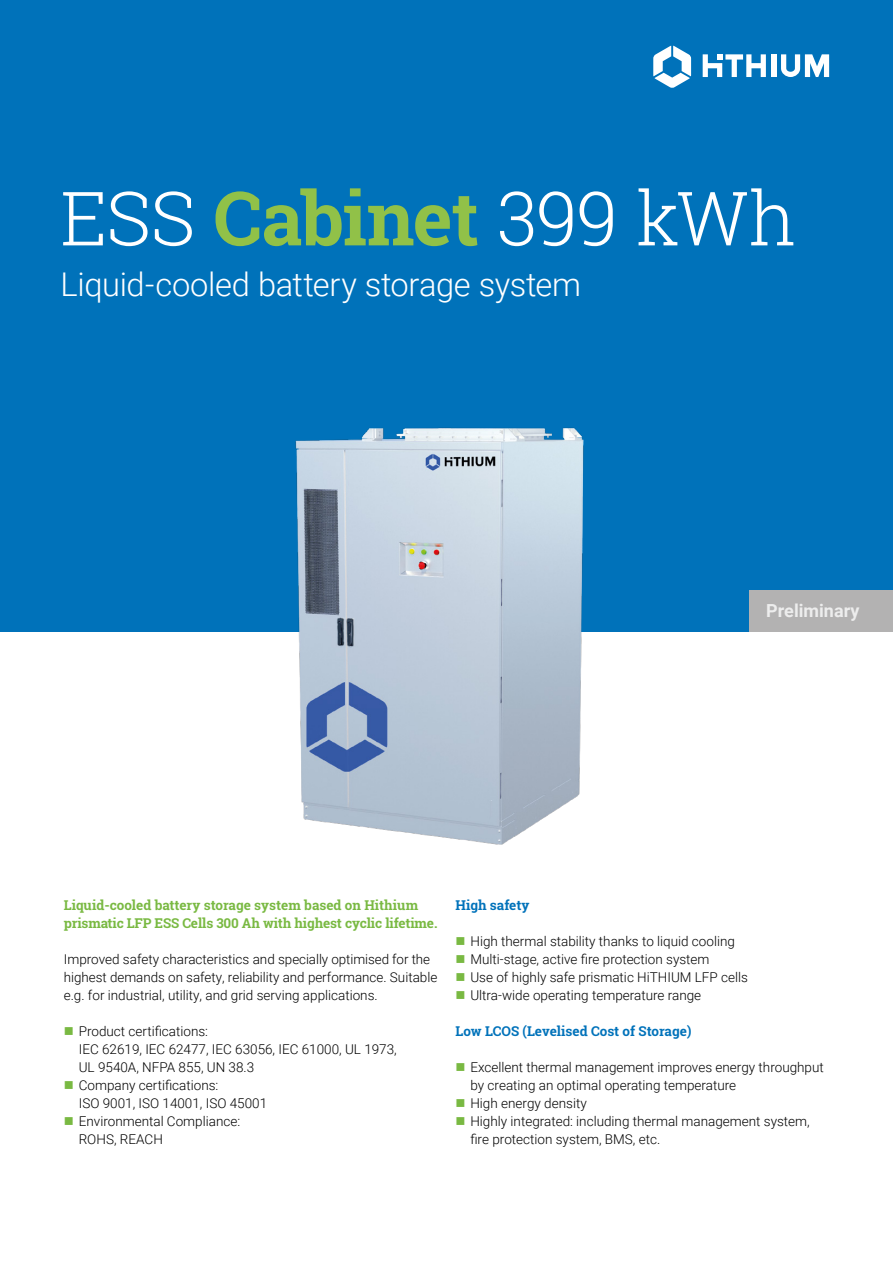
<style>
.page{position:relative;width:893px;height:1263px;background:#fff}
.page>*{position:absolute;margin:0;border:0;box-sizing:border-box;transform-origin:0 0}
.t1{font:300 74.85px "Roboto Slab";letter-spacing:-.015em;color:#fff}
.t2{font:300 32.7px "Roboto";letter-spacing:-.01em;color:#fff}
.t3{font:700 18px "Roboto";color:#ededed}
.t4{font:300 13.5px/18px "Roboto";color:#000}
.t5{font:700 13.5px/18px "Roboto Slab";letter-spacing:-.01em;color:#79b942}
.t6{font:700 13.5px "Roboto Slab";color:#0072ba}
.s1{font-weight:700;color:#91c148}
.s2{color:#79b942}
</style>
<div class="page">
<div style="left:0;top:0;width:893px;height:631px;background:#0072ba"></div>
<img style="left:289px;top:427px;width:306px;height:418px">
<svg style="left:653px;top:46px;width:38px;height:42px"></svg>
<svg style="left:703px;top:54px;width:63px;height:23px"></svg>
<div style="left:771px;top:54px;width:5px;height:23px;background:#fff"></div>
<svg style="left:781px;top:54px;width:48px;height:23px"></svg>
<div style="left:749px;top:590px;width:144px;height:41px;background:#b3b2b2"></div>
<h1 class="t1" style="left:61px;top:167px;width:737px">ESS <span class="s1">Cabinet</span> 399 kWh</h1>
<h2 class="t2" style="left:61px;top:261px;width:522px">Liquid-cooled battery storage system</h2>
<h3 class="t3" style="left:766px;top:598px;width:95px">Preliminary</h3>
<p class="t5" style="left:64px;top:896px;width:375px">Liquid-cooled battery storage system based on Hithium prismatic LFP ESS Cells 300 Ah with highest cyclic lifetime.</p>
<p class="t4" style="left:64px;top:949px;width:375px">Improved safety characteristics and specially optimised for the highest demands on safety, reliability and performance. Suitable e.g. for industrial, utility, and grid serving applications.</p>
<p class="t4" style="left:79px;top:1021px;width:320px;text-indent:-15px"><span class="s2">■</span> Product certifications:<br>IEC 62619, IEC 62477, IEC 63056, IEC 61000, UL 1973,<br>UL 9540A, NFPA 855, UN 38.3</p>
<p class="t4" style="left:79px;top:1075px;width:190px;text-indent:-15px"><span class="s2">■</span> Company certifications:<br>ISO 9001, ISO 14001, ISO 45001</p>
<p class="t4" style="left:79px;top:1111px;width:163px;text-indent:-15px"><span class="s2">■</span> Environmental Compliance:<br>ROHS, REACH</p>
<p class="t6" style="left:455px;top:896px;width:75px">High safety</p>
<p class="t4" style="left:455px;top:931px;width:281px"><span class="s2">■</span> High thermal stability thanks to liquid cooling</p>
<p class="t4" style="left:455px;top:949px;width:256px"><span class="s2">■</span> Multi-stage, active fire protection system</p>
<p class="t4" style="left:455px;top:967px;width:294px"><span class="s2">■</span> Use of highly safe prismatic HiTHIUM LFP cells</p>
<p class="t4" style="left:455px;top:985px;width:247px"><span class="s2">■</span> Ultra-wide operating temperature range</p>
<p class="t6" style="left:455px;top:1022px;width:238px">Low LCOS (Levelised Cost of Storage)</p>
<p class="t4" style="left:470px;top:1057px;width:355px;text-indent:-15px"><span class="s2">■</span> Excellent thermal management improves energy throughput by creating an optimal operating temperature</p>
<p class="t4" style="left:455px;top:1093px;width:133px"><span class="s2">■</span> High energy density</p>
<p class="t4" style="left:470px;top:1111px;width:341px;text-indent:-15px"><span class="s2">■</span> Highly integrated: including thermal management system, fire protection system, BMS, etc.</p>
</div>
